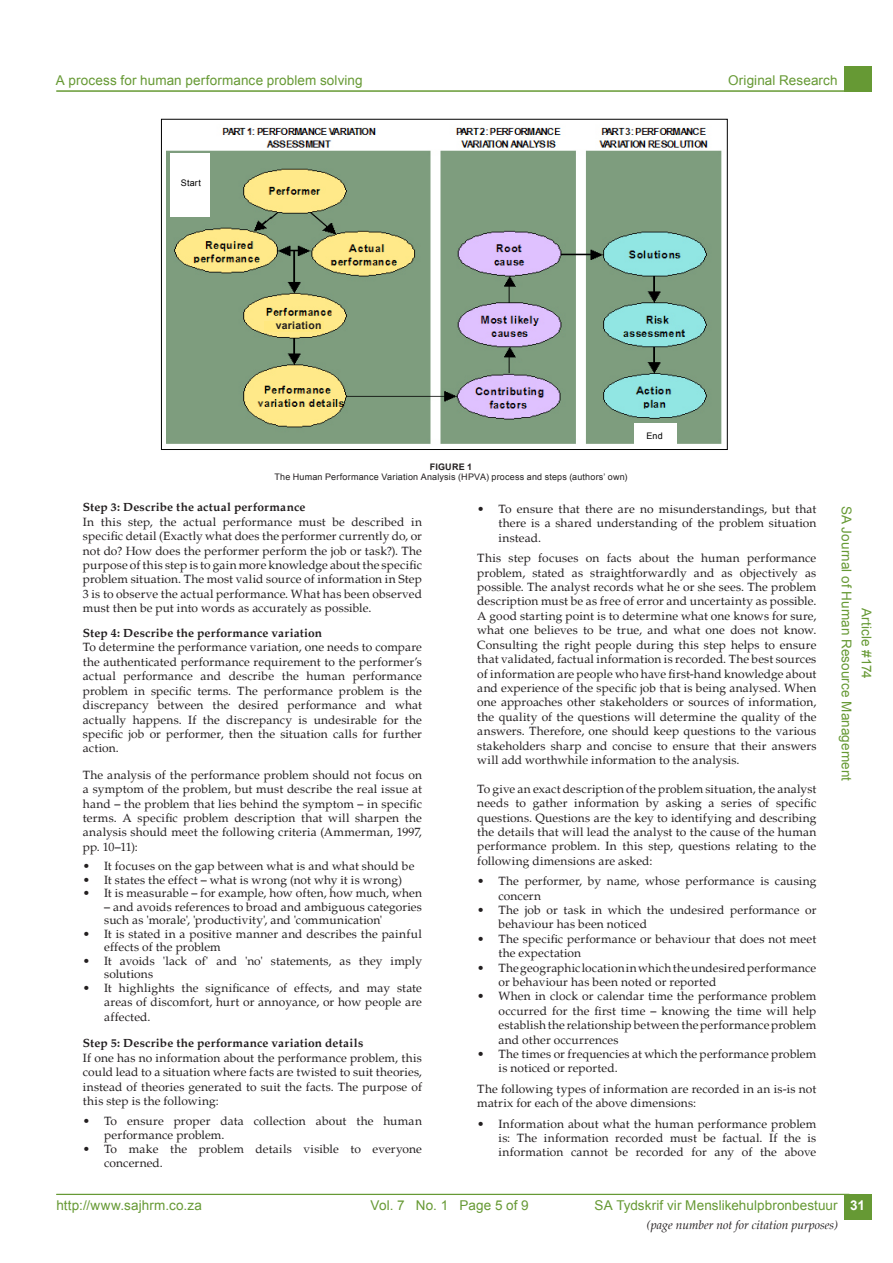
<style>
.page{position:relative;width:893px;height:1263px;background:#fff}
.page>*{position:absolute;margin:0;border:0;box-sizing:border-box;transform-origin:0 0}
.t1{font:13.5px "Arial";letter-spacing:.005em;color:#669934}
.t2{font:700 13.5px "Arial";color:#fff}
.t3{font:12px/14.4px "Palatino";letter-spacing:.01em;color:#231f20}
.t4{font:700 12px "Palatino";letter-spacing:.015em;color:#231f20}
.t5{font:italic 12px "Palatino";color:#231f20}
.t6{font:700 10.5px "Arial";letter-spacing:.02em;color:#231f20}
.t7{font:9px "Arial";letter-spacing:.02em;color:#231f20}
.t8{font:9px "Arial";letter-spacing:.02em;color:#000}
.t9{font:700 9px "Arial";letter-spacing:.025em;color:#231f20}
</style>
<div class="page">
<hr style="left:56px;top:91px;width:793px;height:1px;background:#669d34">
<hr style="left:56px;top:1194px;width:793px;height:1px;background:#669934">
<hr style="left:56px;top:91px;width:788px;height:1px;background:#669934">
<div style="left:844px;top:66px;width:28px;height:25px;background:#669934"></div>
<div style="left:844px;top:1194px;width:28px;height:26px;background:#669934"></div>
<img style="left:167px;top:127px;width:555px;height:317px">
<div style="left:171px;top:154px;width:39px;height:63px;background:#fff"></div>
<div style="left:634px;top:423px;width:42px;height:20px;background:#fff"></div>
<div style="left:264px;top:321px;width:59px;height:10px;background:#ffe880"></div>
<p class="t1" style="left:56px;top:72px;width:308px">A process for human performance problem solving</p>
<p class="t8" style="left:181px;top:177px;width:22px">Start</p>
<p class="t1" style="left:728px;top:71px;width:111px">Original Research</p>
<p class="t6" style="left:276px;top:318px;width:47px">variation</p>
<p class="t9" style="left:430px;top:460px;width:44px">Figure 1</p>
<p class="t7" style="left:274px;top:471px;width:355px">The Human Performance Variation Analysis (HPVA) process and steps (authors’ own)</p>
<p class="t8" style="left:646px;top:430px;width:18px">End</p>
<p class="t4" style="left:83px;top:500px;width:224px">Step 3: Describe the actual performance</p>
<p class="t3" style="left:83px;top:515px;width:341px;text-align:justify">In this step, the actual performance must be described in specific detail (Exactly what does the performer currently do, or not do? How does the performer perform the job or task?). The purpose of this step is to gain more knowledge about the specific problem situation. The most valid source of information in Step 3 is to observe the actual performance. What has been observed must then be put into words as accurately as possible.</p>
<p class="t4" style="left:83px;top:626px;width:241px">Step 4: Describe the performance variation</p>
<p class="t3" style="left:83px;top:640px;width:341px;text-align:justify">To determine the performance variation, one needs to compare the authenticated performance requirement to the performer’s actual performance and describe the human performance problem in specific terms. The performance problem is the discrepancy between the desired performance and what actually happens. If the discrepancy is undesirable for the specific job or performer, then the situation calls for further action.</p>
<p class="t3" style="left:83px;top:768px;width:341px;text-align:justify">The analysis of the performance problem should not focus on a symptom of the problem, but must describe the real issue at hand – the problem that lies behind the symptom – in specific terms. A specific problem description that will sharpen the analysis should meet the following criteria (Ammerman, 1997, pp. 10–11):</p>
<p class="t3" style="left:83px;top:859px;width:333px">• It focuses on the gap between what is and what should be</p>
<p class="t3" style="left:83px;top:873px;width:321px">• It states the effect – what is wrong (not why it is wrong)</p>
<p class="t3" style="left:83px;top:886px;width:341px">• It is measurable – for example, how often, how much, when</p>
<p class="t3" style="left:104px;top:900px;width:319px;line-height:13.5px">– and avoids references to broad and ambiguous categories such as 'morale', 'productivity', and 'communication'</p>
<p class="t3" style="left:104px;top:927px;width:319px;line-height:13.5px;text-indent:-21px">• It is stated in a positive manner and describes the painful effects of the problem</p>
<p class="t3" style="left:104px;top:954px;width:319px;line-height:13.5px;text-indent:-21px">• It avoids 'lack of' and 'no' statements, as they imply solutions</p>
<p class="t3" style="left:104px;top:981px;width:319px;text-align:justify;text-indent:-21px">• It highlights the significance of effects, and may state areas of discomfort, hurt or annoyance, or how people are affected.</p>
<p class="t4" style="left:83px;top:1036px;width:282px">Step 5: Describe the performance variation details</p>
<p class="t3" style="left:83px;top:1051px;width:341px;text-align:justify">If one has no information about the performance problem, this could lead to a situation where facts are twisted to suit theories, instead of theories generated to suit the facts. The purpose of this step is the following:</p>
<p class="t3" style="left:104px;top:1114px;width:319px;line-height:13.8px;text-indent:-21px">• To ensure proper data collection about the human performance problem.</p>
<p class="t3" style="left:104px;top:1141px;width:319px;text-indent:-21px">• To make the problem details visible to everyone concerned.</p>
<p class="t3" style="left:499px;top:502px;width:319px;text-align:justify;text-indent:-21px">• To ensure that there are no misunderstandings, but that there is a shared understanding of the problem situation instead.</p>
<p class="t3" style="left:477px;top:551px;width:341px;text-align:justify">This step focuses on facts about the human performance problem, stated as straightforwardly and as objectively as possible. The analyst records what he or she sees. The problem description must be as free of error and uncertainty as possible.<br>A good starting point is to determine what one knows for sure, what one believes to be true, and what one does not know.<br>Consulting the right people during this step helps to ensure that validated, factual information is recorded. The best sources of information are people who have first-hand knowledge about and experience of the specific job that is being analysed. When one approaches other stakeholders or sources of information, the quality of the questions will determine the quality of the answers. Therefore, one should keep questions to the various stakeholders sharp and concise to ensure that their answers will add worthwhile information to the analysis.</p>
<p class="t3" style="left:477px;top:782px;width:341px;text-align:justify">To give an exact description of the problem situation, the analyst needs to gather information by asking a series of specific questions. Questions are the key to identifying and describing the details that will lead the analyst to the cause of the human performance problem. In this step, questions relating to the following dimensions are asked:</p>
<p class="t3" style="left:499px;top:874px;width:319px;text-indent:-21px">• The performer, by name, whose performance is causing concern</p>
<p class="t3" style="left:499px;top:903px;width:319px;text-indent:-21px">• The job or task in which the undesired performance or behaviour has been noticed</p>
<p class="t3" style="left:499px;top:932px;width:319px;text-indent:-21px">• The specific performance or behaviour that does not meet the expectation</p>
<p class="t3" style="left:499px;top:960px;width:319px;text-indent:-21px">• The geographic location in which the undesired performance or behaviour has been noted or reported</p>
<p class="t3" style="left:499px;top:989px;width:319px;text-align:justify;text-indent:-21px">• When in clock or calendar time the performance problem occurred for the first time – knowing the time will help establish the relationship between the performance problem and other occurrences</p>
<p class="t3" style="left:499px;top:1047px;width:319px;text-indent:-21px">• The times or frequencies at which the performance problem is noticed or reported.</p>
<p class="t3" style="left:477px;top:1082px;width:341px">The following types of information are recorded in an is-is not matrix for each of the above dimensions:</p>
<p class="t3" style="left:499px;top:1116px;width:319px;text-align:justify;text-indent:-21px">• Information about what the human performance problem is: The information recorded must be factual. If the is information cannot be recorded for any of the above</p>
<p class="t1" style="left:855px;top:506px;width:277px;rotate:90deg">SA Journal of Human Resource Management</p>
<p class="t1" style="left:875px;top:608px;width:73px;rotate:90deg">Article #174</p>
<p class="t1" style="left:56px;top:1196px;width:147px">http://www.sajhrm.co.za</p>
<p class="t1" style="left:595px;top:1196px;width:245px">SA Tydskrif vir Menslikehulpbronbestuur</p>
<p class="t1" style="left:371px;top:1196px;width:160px">Vol. 7 No. 1 Page 5 of 9</p>
<p class="t5" style="left:647px;top:1217px;width:193px">(page number not for citation purposes)</p>
<p class="t2" style="left:850px;top:1196px;width:17px">31</p>
</div>
